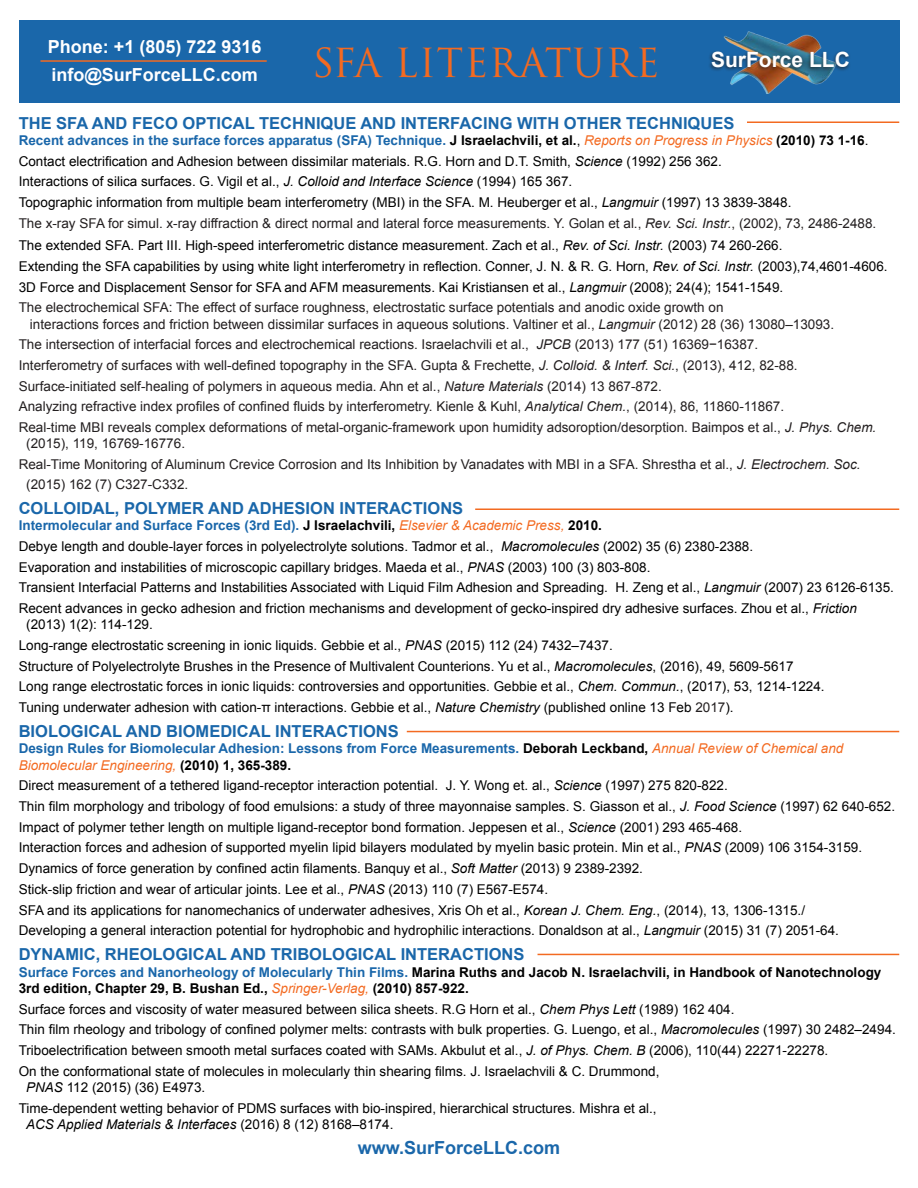
<style>
.page{position:relative;width:918px;height:1188px;background:#fff}
.page>*{position:absolute;margin:0;border:0;box-sizing:border-box;transform-origin:0 0}
.t1{font:39px "Trajan Pro";letter-spacing:.02em;color:#f36a21}
.t2{font:700 21px "Arial";color:#fff}
.t3{font:700 18px "Arial";color:#fff}
.t4{font:700 18px "Arial";color:#1a67aa}
.t5{font:700 16.5px "Arial";color:#1a67aa}
.t6{font:13.5px "Arial";color:#000}
.t7{font:13.5px "Arial";color:#231f20}
.t8{font:700 13.5px/16.2px "Arial";color:#1a67aa}
.t9{font:700 13.5px/16.2px "Arial";color:#000}
.t10{font:italic 13.5px "Arial";color:#000}
.s1{color:#000}
.s2{font-weight:400;color:#000}
.s3{font-weight:400;font-style:italic;color:#f36a21}
.s4{font-style:italic}
.s5{color:#231f20}
.s6{color:#1a67aa}
.s7{font-style:normal}
</style>
<div class="page">
<div style="left:19px;top:20px;width:880px;height:83px;background:#1a67aa"></div>
<img style="left:724px;top:31px;width:109px;height:63px">
<div style="left:708px;top:51px;width:143px;height:21px;background:#231f20;opacity:.75"></div>
<hr style="left:40px;top:60px;width:227px;height:2px;background:#f36a21">
<hr style="left:747px;top:122px;width:152px;height:1px;background:#f36a21">
<hr style="left:475px;top:508px;width:424px;height:2px;background:#f36a21">
<hr style="left:407px;top:731px;width:492px;height:1px;background:#f36a21">
<hr style="left:538px;top:954px;width:361px;height:1px;background:#f36a21">
<p class="t3" style="left:48px;top:35px;width:215px">Phone: +1 (805) 722 9316</p>
<p class="t3" style="left:51px;top:62px;width:208px">info@SurForceLLC.com</p>
<p class="t1" style="left:312px;top:38px;width:349px">SFA LITERATURE</p>
<p class="t2" style="left:711px;top:46px;width:140px">SurForce LLC</p>
<p class="t5" style="left:19px;top:112px;width:717px">THE SFA AND FECO OPTICAL TECHNIQUE AND INTERFACING WITH OTHER TECHNIQUES</p>
<p class="t8" style="left:19px;top:133px;width:851px">Recent advances in the surface forces apparatus (SFA) Technique. <span class="s1">J Israelachvili, et al.</span><span class="s2">,</span> <span class="s3">Reports on Progress in Physics</span> <span class="s1">(2010) 73 1-16</span><span class="s2">.</span></p>
<p class="t6" style="left:19px;top:152px;width:705px">Contact electrification and Adhesion between dissimilar materials. R.G. Horn and D.T. Smith, <span class="s4">Science</span> (1992) 256 362.</p>
<p class="t6" style="left:19px;top:173px;width:555px">Interactions of silica surfaces. G. Vigil et al., <span class="s4">J. Colloid and Interface Science</span> (1994) 165 367.</p>
<p class="t6" style="left:19px;top:194px;width:774px">Topographic information from multiple beam interferometry (MBI) in the SFA. M. Heuberger et al., <span class="s4">Langmuir</span> (1997) 13 3839-3848.</p>
<p class="t7" style="left:19px;top:214px;width:859px">The x-ray SFA for simul. x-ray diffraction &amp; direct normal and lateral force measurements. Y. Golan et al., <span class="s4">Rev. Sci. Instr.</span>, (2002), 73, 2486-2488.</p>
<p class="t6" style="left:19px;top:237px;width:765px">The extended SFA. Part III. High-speed interferometric distance measurement. Zach et al., <span class="s4">Rev. of Sci. Instr.</span> (2003) 74 260-266.</p>
<p class="t6" style="left:19px;top:257px;width:870px">Extending the SFA capabilities by using white light interferometry in reflection. Conner, J. N. &amp; R. G. Horn, <span class="s4">Rev. of Sci. Instr.</span> (2003),74,4601-4606.</p>
<p class="t6" style="left:19px;top:278px;width:766px">3D Force and Displacement Sensor for SFA and AFM measurements. Kai Kristiansen et al., <span class="s4">Langmuir</span> (2008); 24(4); 1541-1549.</p>
<p class="t7" style="left:19px;top:299px;width:706px">The electrochemical SFA: The effect of surface roughness, electrostatic surface potentials and anodic oxide growth on</p>
<p class="t7" style="left:30px;top:315px;width:806px">interactions forces and friction between dissimilar surfaces in aqueous solutions. Valtiner et al., <span class="s4">Langmuir</span> (2012) 28 (36) 13080–13093.</p>
<p class="t7" style="left:19px;top:336px;width:741px">The intersection of interfacial forces and electrochemical reactions. Israelachvili et al., <span class="s4">JPCB</span> (2013) 177 (51) 16369−16387.</p>
<p class="t7" style="left:19px;top:356px;width:780px">Interferometry of surfaces with well-defined topography in the SFA. Gupta &amp; Frechette, <span class="s4">J. Colloid. &amp; Interf. Sci.</span>, (2013), 412, 82-88.</p>
<p class="t7" style="left:19px;top:377px;width:645px">Surface-initiated self-healing of polymers in aqueous media. Ahn et al., <span class="s4">Nature Materials</span> (2014) 13 867-872.</p>
<p class="t7" style="left:19px;top:398px;width:767px">Analyzing refractive index profiles of confined fluids by interferometry. Kienle &amp; Kuhl, <span class="s4">Analytical Chem.</span>, (2014), 86, 11860-11867.</p>
<p class="t7" style="left:19px;top:419px;width:859px">Real-time MBI reveals complex deformations of metal-organic-framework upon humidity adsoroption/desorption. Baimpos et al., <span class="s4">J. Phys. Chem.</span></p>
<p class="t7" style="left:26px;top:435px;width:160px">(2015), 119, 16769-16776.</p>
<p class="t7" style="left:19px;top:455px;width:843px">Real-Time Monitoring of Aluminum Crevice Corrosion and Its Inhibition by Vanadates with MBI in a SFA. Shrestha et al., <span class="s4">J. Electrochem. Soc.</span></p>
<p class="t7" style="left:26px;top:475px;width:164px">(2015) 162 (7) C327-C332.</p>
<p class="t5" style="left:19px;top:497px;width:446px">COLLOIDAL, POLYMER AND ADHESION INTERACTIONS</p>
<p class="t8" style="left:19px;top:518px;width:585px">Intermolecular and Surface Forces (3rd Ed). <span class="s1">J Israelachvili,</span> <span class="s3">Elsevier &amp; Academic Press,</span> <span class="s1">2010.</span></p>
<p class="t6" style="left:19px;top:537px;width:736px">Debye length and double-layer forces in polyelectrolyte solutions. Tadmor et al., <span class="s4">Macromolecules</span> (2002) 35 (6) 2380-2388.</p>
<p class="t6" style="left:19px;top:558px;width:633px">Evaporation and instabilities of microscopic capillary bridges. Maeda et al., <span class="s4">PNAS</span> (2003) 100 (3) 803-808.</p>
<p class="t6" style="left:19px;top:579px;width:877px">Transient Interfacial Patterns and Instabilities Associated with Liquid Film Adhesion and Spreading. H. Zeng et al., <span class="s4">Langmuir</span> (2007) 23 6126-6135.</p>
<p class="t6" style="left:19px;top:599px;width:840px">Recent advances in gecko adhesion and friction mechanisms and development of gecko-inspired dry adhesive surfaces. Zhou et al., <span class="s4">Friction</span></p>
<p class="t6" style="left:26px;top:616px;width:128px">(2013) 1(2): 114-129.</p>
<p class="t6" style="left:19px;top:636px;width:596px">Long-range electrostatic screening in ionic liquids. Gebbie et al., <span class="s4">PNAS</span> (2015) 112 (24) 7432–7437.</p>
<p class="t6" style="left:19px;top:657px;width:776px">Structure of Polyelectrolyte Brushes in the Presence of Multivalent Counterions. Yu et al., <span class="s4">Macromolecules</span>, (2016), 49, 5609-5617</p>
<p class="t6" style="left:19px;top:678px;width:807px">Long range electrostatic forces in ionic liquids: controversies and opportunities. Gebbie et al., <span class="s4">Chem. Commun.</span>, (2017), 53, 1214-1224.</p>
<p class="t6" style="left:19px;top:698px;width:716px">Tuning underwater adhesion with cation-π interactions. Gebbie et al., <span class="s4">Nature Chemistry</span> (published online 13 Feb <span class="s5">2017</span>).</p>
<p class="t5" style="left:19px;top:721px;width:382px">BIOLOGICAL AND BIOMEDICAL INTERACTIONS</p>
<p class="t8" style="left:19px;top:741px;width:826px">Design Rules for Biomolecular Adhesion: Lessons from Force Measurements. <span class="s1">Deborah Leckband,</span> <span class="s3">Annual Review of Chemical and<br>Biomolecular Engineering,</span> <span class="s1">(2010) 1, 365-389.</span></p>
<p class="t6" style="left:19px;top:777px;width:711px">Direct measurement of a tethered ligand-receptor interaction potential. J. Y. Wong et. al., <span class="s4">Science</span> (1997) 275 820-822.</p>
<p class="t6" style="left:19px;top:797px;width:878px">Thin film morphology and tribology of food emulsions: a study of three mayonnaise samples. S. Giasson et al., <span class="s4">J. Food Science</span> (1997) 62 640-652.</p>
<p class="t6" style="left:19px;top:818px;width:725px">Impact of polymer tether length on multiple ligand-receptor bond formation. Jeppesen et al., <span class="s4">Science</span> (2001) 293 465-468.</p>
<p class="t6" style="left:19px;top:839px;width:845px">Interaction forces and adhesion of supported myelin lipid bilayers modulated by myelin basic protein. Min et al., <span class="s4">PNAS</span> (2009) 106 3154-3159.</p>
<p class="t6" style="left:19px;top:860px;width:626px">Dynamics of force generation by confined actin filaments. Banquy et al., <span class="s4">Soft Matter</span> (2013) 9 2389-2392.</p>
<p class="t6" style="left:19px;top:880px;width:531px">Stick-slip friction and wear of articular joints. Lee et al., <span class="s4">PNAS</span> (2013) 110 (7) E567-E574.</p>
<p class="t6" style="left:19px;top:901px;width:788px">SFA and its applications for nanomechanics of underwater adhesives, Xris Oh et al., <span class="s4">Korean J. Chem. Eng.</span>, (2014), 13, 1306-1315./</p>
<p class="t6" style="left:19px;top:922px;width:822px">Developing a general interaction potential for hydrophobic and hydrophilic interactions. Donaldson at al., <span class="s4">Langmuir</span> (2015) 31 (7) 2051-64.</p>
<p class="t5" style="left:19px;top:944px;width:507px">DYNAMIC, RHEOLOGICAL AND TRIBOLOGICAL INTERACTIONS</p>
<p class="t9" style="left:19px;top:964px;width:864px"><span class="s6">Surface Forces and Nanorheology of Molecularly Thin Films.</span> Marina Ruths and Jacob N. Israelachvili, in Handbook of Nanotechnology<br>3rd edition, Chapter 29, B. Bushan Ed., <span class="s3">Springer-Verlag,</span> (2010) 857-922.</p>
<p class="t6" style="left:19px;top:1000px;width:717px">Surface forces and viscosity of water measured between silica sheets. R.G Horn et al., <span class="s4">Chem Phys Lett</span> (1989) 162 404.</p>
<p class="t6" style="left:19px;top:1021px;width:879px">Thin film rheology and tribology of confined polymer melts: contrasts with bulk properties. G. Luengo, et al., <span class="s4">Macromolecules</span> (1997) 30 2482–2494.</p>
<p class="t6" style="left:19px;top:1041px;width:811px">Triboelectrification between smooth metal surfaces coated with SAMs. Akbulut et al., <span class="s4">J. of Phys. Chem. B</span> (2006), 110(44) 22271-22278.</p>
<p class="t6" style="left:19px;top:1062px;width:642px">On the conformational state of molecules in molecularly thin shearing films. J. Israelachvili &amp; C. Drummond,</p>
<p class="t6" style="left:26px;top:1078px;width:181px"><span class="s4">PNAS</span> 112 (2015) (36) E4973.</p>
<p class="t6" style="left:19px;top:1099px;width:639px">Time-dependent wetting behavior of PDMS surfaces with bio-inspired, hierarchical structures. Mishra et al.,</p>
<p class="t10" style="left:26px;top:1115px;width:369px">ACS Applied Materials &amp; Interfaces <span class="s7">(2016) 8 (12) 8168–8174.</span></p>
<p class="t4" style="left:358px;top:1136px;width:204px">www.SurForceLLC.com</p>
</div>
